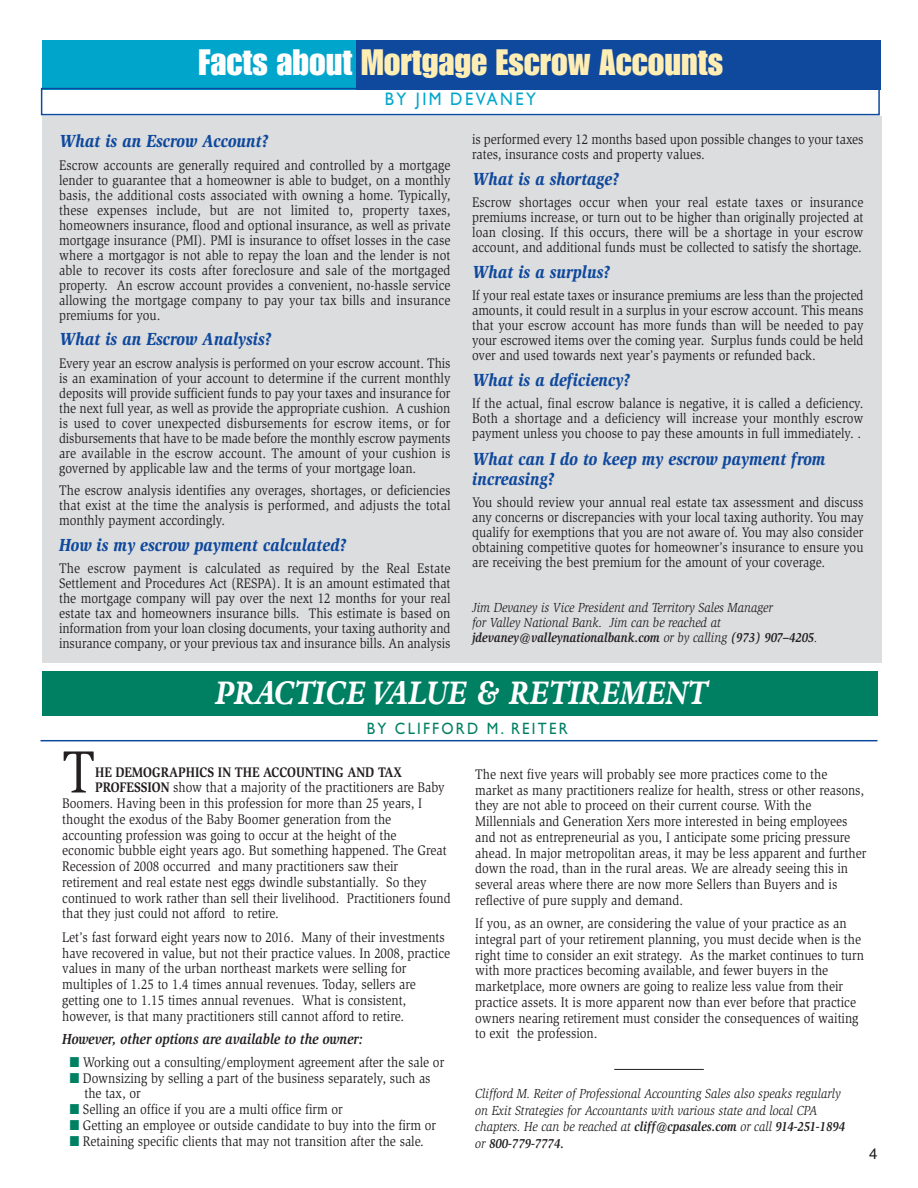
<style>
.page{position:relative;width:918px;height:1188px;background:#fff}
.page>*{position:absolute;margin:0;border:0;box-sizing:border-box;transform-origin:0 0}
.t1{font:61.2px "Slimbach";color:#231f20;scale:.88 1}
.t2{font:36px "Impact LT Std";color:#ffeeb4}
.t3{font:italic 800 36px "Bembo Std";color:#fff;scale:.8 1}
.t4{font:18.3px "Gill Sans Std";letter-spacing:.15em;color:#00a5cc;scale:.9 1}
.t5{font:italic 900 18px/19.5px "Slimbach";color:#0f499d;scale:.88 1}
.t6{font:16.5px "Gill Sans Std";letter-spacing:.15em;color:#008063;scale:.9 1}
.t7{font:italic 700 15px "Slimbach";color:#231f20;scale:.88 1}
.t8{font:15px "Helvetica";color:#231f20}
.t9{font:14.25px/15px "Slimbach";color:#231f20;text-align:justify;scale:.88 1}
.t10{font:700 14.25px "Slimbach";color:#231f20;scale:.88 1}
.t11{font:italic 13.5px/16.5px "Slimbach";color:#231f20;scale:.88 1}
.s1{color:#fff}
.s2{font-weight:700}
.s3{color:#008063}
</style>
<div class="page">
<div style="left:42px;top:116px;width:839px;height:547px;background:#dcdddf"></div>
<div style="left:42px;top:40px;width:316px;height:50px;background:#00a5cc"></div>
<div style="left:356px;top:40px;width:525px;height:50px;background:#0f499d"></div>
<div style="left:41px;top:88px;width:839px;height:27px;border:2px solid #0f499d"></div>
<hr style="left:614px;top:1069px;width:90px;height:1px;background:#231f20">
<div style="left:42px;top:672px;width:836px;height:44px;background:#008063"></div>
<hr style="left:41px;top:740px;width:837px;height:1px;background:#0f499d">
<h2 class="t2" style="left:199px;top:50px;width:526px"><span class="s1">Facts about</span> Mortgage Escrow Accounts</h2>
<p class="t4" style="left:385px;top:92px;width:170px">BY JIM DEVANEY</p>
<p class="t5" style="left:59px;top:133px;width:239px">What is an Escrow Account?</p>
<p class="t9" style="left:59px;top:158px;width:446px">Escrow accounts are generally required and controlled by a mortgage lender to guarantee that a homeowner is able to budget, on a monthly basis, the additional costs associated with owning a home. Typically, these expenses include, but are not limited to, property taxes, homeowners insurance, flood and optional insurance, as well as private mortgage insurance (PMI). PMI is insurance to offset losses in the case where a mortgagor is not able to repay the loan and the lender is not able to recover its costs after foreclosure and sale of the mortgaged property. An escrow account provides a convenient, no-hassle service allowing the mortgage company to pay your tax bills and insurance premiums for you.</p>
<p class="t5" style="left:59px;top:331px;width:242px">What is an Escrow Analysis?</p>
<p class="t9" style="left:59px;top:356px;width:446px">Every year an escrow analysis is performed on your escrow account. This is an examination of your account to determine if the current monthly deposits will provide sufficient funds to pay your taxes and insurance for the next full year, as well as provide the appropriate cushion. A cushion is used to cover unexpected disbursements for escrow items, or for disbursements that have to be made before the monthly escrow payments are available in the escrow account. The amount of your cushion is governed by applicable law and the terms of your mortgage loan.</p>
<p class="t9" style="left:59px;top:484px;width:446px">The escrow analysis identifies any overages, shortages, or deficiencies that exist at the time the analysis is performed, and adjusts the total monthly payment accordingly.</p>
<p class="t5" style="left:59px;top:536px;width:327px">How is my escrow payment calculated?</p>
<p class="t9" style="left:59px;top:562px;width:446px">The escrow payment is calculated as required by the Real Estate Settlement and Procedures Act (RESPA). It is an amount estimated that the mortgage company will pay over the next 12 months for your real estate tax and homeowners insurance bills. This estimate is based on information from your loan closing documents, your taxing authority and insurance company, or your previous tax and insurance bills. An analysis</p>
<p class="t9" style="left:472px;top:133px;width:446px">is performed every 12 months based upon possible changes to your taxes rates, insurance costs and property values.</p>
<p class="t5" style="left:472px;top:171px;width:168px">What is a shortage?</p>
<p class="t9" style="left:472px;top:196px;width:446px">Escrow shortages occur when your real estate taxes or insurance premiums increase, or turn out to be higher than originally projected at loan closing. If this occurs, there will be a shortage in your escrow account, and additional funds must be collected to satisfy the shortage.</p>
<p class="t5" style="left:472px;top:264px;width:158px">What is a surplus?</p>
<p class="t9" style="left:472px;top:289px;width:446px">If your real estate taxes or insurance premiums are less than the projected amounts, it could result in a surplus in your escrow account. This means that your escrow account has more funds than will be needed to pay your escrowed items over the coming year. Surplus funds could be held over and used towards next year’s payments or refunded back.</p>
<p class="t5" style="left:472px;top:372px;width:181px">What is a deficiency?</p>
<p class="t9" style="left:472px;top:397px;width:446px">If the actual, final escrow balance is negative, it is called a deficiency.<br>Both a shortage and a deficiency will increase your monthly escrow payment unless you choose to pay these amounts in full immediately. .</p>
<p class="t5" style="left:472px;top:451px;width:403px">What can I do to keep my escrow payment from increasing?</p>
<p class="t9" style="left:472px;top:496px;width:446px">You should review your annual real estate tax assessment and discuss any concerns or discrepancies with your local taxing authority. You may qualify for exemptions that you are not aware of. You may also consider obtaining competitive quotes for homeowner’s insurance to ensure you are receiving the best premium for the amount of your coverage.</p>
<p class="t11" style="left:472px;top:601px;width:394px;line-height:15px">Jim Devaney is Vice President and Territory Sales Manager<br>for Valley National Bank. Jim can be reached at <span class="s2">jdevaney@valleynationalbank.com</span> or by calling <span class="s2">(973) 907–4205</span>.</p>
<h2 class="t3" style="left:215px;top:680px;width:617px">PRACTICE VALUE &amp; RETIREMENT</h2>
<p class="t6" style="left:367px;top:722px;width:225px">BY CLIFFORD M. REITER</p>
<h1 class="t1" style="left:62px;top:748px;width:39px">T</h1>
<p class="t10" style="left:95px;top:766px;width:350px">HE DEMOGRAPHICS IN THE ACCOUNTING AND TAX</p>
<p class="t9" style="left:95px;top:781px;width:399px"><span class="s2">PROFESSION</span> show that a majority of the practitioners are Baby</p>
<p class="t9" style="left:62px;top:797px;width:410px">Boomers. Having been in this profession for more than 25 years, I</p>
<p class="t9" style="left:62px;top:813px;width:375px">thought the exodus of the Baby Boomer generation from the</p>
<p class="t9" style="left:62px;top:829px;width:381px">accounting profession was going to occur at the height of the</p>
<p class="t9" style="left:62px;top:844px;width:438px">economic bubble eight years ago. But something happened. The Great</p>
<p class="t9" style="left:62px;top:860px;width:383px">Recession of 2008 occurred and many practitioners saw their</p>
<p class="t9" style="left:62px;top:876px;width:416px">retirement and real estate nest eggs dwindle substantially. So they</p>
<p class="t9" style="left:62px;top:892px;width:443px">continued to work rather than sell their livelihood. Practitioners found</p>
<p class="t9" style="left:62px;top:907px;width:248px">that they just could not afford to retire.</p>
<p class="t9" style="left:62px;top:930px;width:442px;line-height:15.8px;text-align:left">Let’s fast forward eight years now to 2016. Many of their investments have recovered in value, but not their practice values. In 2008, practice values in many of the urban northeast markets were selling for multiples of 1.25 to 1.4 times annual revenues. Today, sellers are getting one to 1.15 times annual revenues. What is consistent, however, is that many practitioners still cannot afford to retire.</p>
<p class="t7" style="left:62px;top:1033px;width:343px">However, other options are available to the owner:</p>
<p class="t9" style="left:70px;top:1056px;width:427px"><span class="s3">■</span> Working out a consulting/employment agreement after the sale or</p>
<p class="t9" style="left:85px;top:1071px;width:395px;line-height:15.8px;text-indent:-15px"><span class="s3">■</span> Downsizing by selling a part of the business separately, such as the tax, or</p>
<p class="t9" style="left:70px;top:1103px;width:312px"><span class="s3">■</span> Selling an office if you are a multi office firm or</p>
<p class="t9" style="left:70px;top:1119px;width:418px"><span class="s3">■</span> Getting an employee or outside candidate to buy into the firm or</p>
<p class="t9" style="left:70px;top:1135px;width:404px"><span class="s3">■</span> Retaining specific clients that may not transition after the sale.</p>
<p class="t9" style="left:475px;top:767px;width:446px;line-height:15.8px;text-align:left">The next five years will probably see more practices come to the market as many practitioners realize for health, stress or other reasons, they are not able to proceed on their current course. With the Millennials and Generation Xers more interested in being employees and not as entrepreneurial as you, I anticipate some pricing pressure ahead. In major metropolitan areas, it may be less apparent and further down the road, than in the rural areas. We are already seeing this in several areas where there are now more Sellers than Buyers and is reflective of pure supply and demand.</p>
<p class="t9" style="left:475px;top:917px;width:443px;line-height:15.8px;text-align:left">If you, as an owner, are considering the value of your practice as an integral part of your retirement planning, you must decide when is the right time to consider an exit strategy. As the market continues to turn with more practices becoming available, and fewer buyers in the marketplace, more owners are going to realize less value from their practice assets. It is more apparent now than ever before that practice owners nearing retirement must consider the consequences of waiting to exit the profession.</p>
<p class="t11" style="left:475px;top:1087px;width:422px">Clifford M. Reiter of Professional Accounting Sales also speaks regularly on Exit Strategies for Accountants with various state and local CPA chapters. He can be reached at <span class="s2">cliff@cpasales.com</span> or call <span class="s2">914-251-1894 </span>or <span class="s2">800-779-7774.</span></p>
<p class="t8" style="left:869px;top:1145px;width:10px">4</p>
</div>
